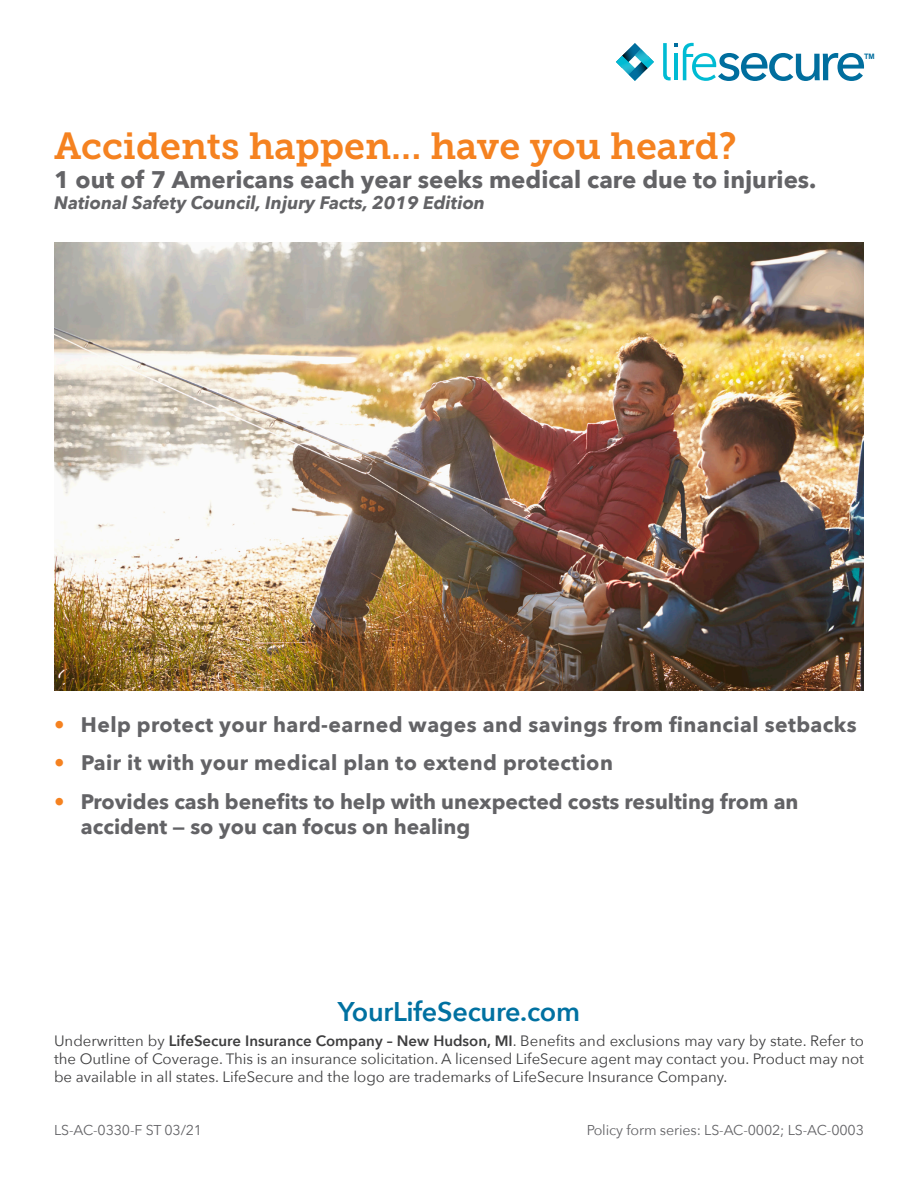
<style>
.page{position:relative;width:918px;height:1188px;background:#fff}
.page>*{position:absolute;margin:0;border:0;box-sizing:border-box;transform-origin:0 0}
.t1{font:37.5px "Museo Slab 700";color:#f58220}
.Body{font:600 27px "Avenir Next";letter-spacing:-.01em;color:#0071a1}
.t2{font:700 24px "Avenir Next";color:#636366}
.t3{font:700 21px/25.2px "Avenir Next";letter-spacing:.01em;color:#636366}
.t4{font:italic 700 18px "Avenir Next";color:#636366}
.Body-2{font:15px/18px "Avenir Next";color:#3e3e3f;text-align:justify}
.Body-3{font:14.25px "Avenir Next";letter-spacing:-.01em;color:#636366}
.t5{font:700 7.5px "Arial";color:#006e9e}
.s1{color:#f58220}
.s2{font-weight:600}
</style>
<div class="page">
<img style="left:54px;top:242px;width:810px;height:448px">
<svg style="left:616px;top:43px;width:38px;height:38px"></svg>
<svg style="left:663px;top:43px;width:201px;height:38px"></svg>
<p class="t1" style="left:54px;top:124px;width:685px">Accidents happen... have you heard?</p>
<p class="t2" style="left:54px;top:158px;width:764px">1 out of 7 Americans each year seeks medical care due to injuries.</p>
<p class="t4" style="left:54px;top:187px;width:433px">National Safety Council, Injury Facts, 2019 Edition</p>
<p class="t5" style="left:864px;top:51px;width:12px">TM</p>
<p class="t3" style="left:54px;top:711px;width:804px"><span class="s1">•</span> Help protect your hard-earned wages and savings from financial setbacks</p>
<p class="t3" style="left:54px;top:750px;width:560px"><span class="s1">•</span> Pair it with your medical plan to extend protection</p>
<p class="t3" style="left:81px;top:789px;width:719px;text-indent:-27px"><span class="s1">•</span> Provides cash benefits to help with unexpected costs resulting from an accident — so you can focus on healing</p>
<p class="Body" style="left:338px;top:989px;width:244px">YourLifeSecure.com</p>
<p class="Body-2" style="left:54px;top:1031px;width:812px">Underwritten by <span class="s2">LifeSecure Insurance Company – New Hudson, MI</span>. Benefits and exclusions may vary by state. Refer to the Outline of Coverage. This is an insurance solicitation. A licensed LifeSecure agent may contact you. Product may not be available in all states. LifeSecure and the logo are trademarks of LifeSecure Insurance Company.</p>
<p class="Body-3" style="left:587px;top:1118px;width:279px">Policy form series: LS-AC-0002; LS-AC-0003</p>
<p class="Body-3" style="left:54px;top:1118px;width:150px">LS-AC-0330-F ST 03/21</p>
</div>
